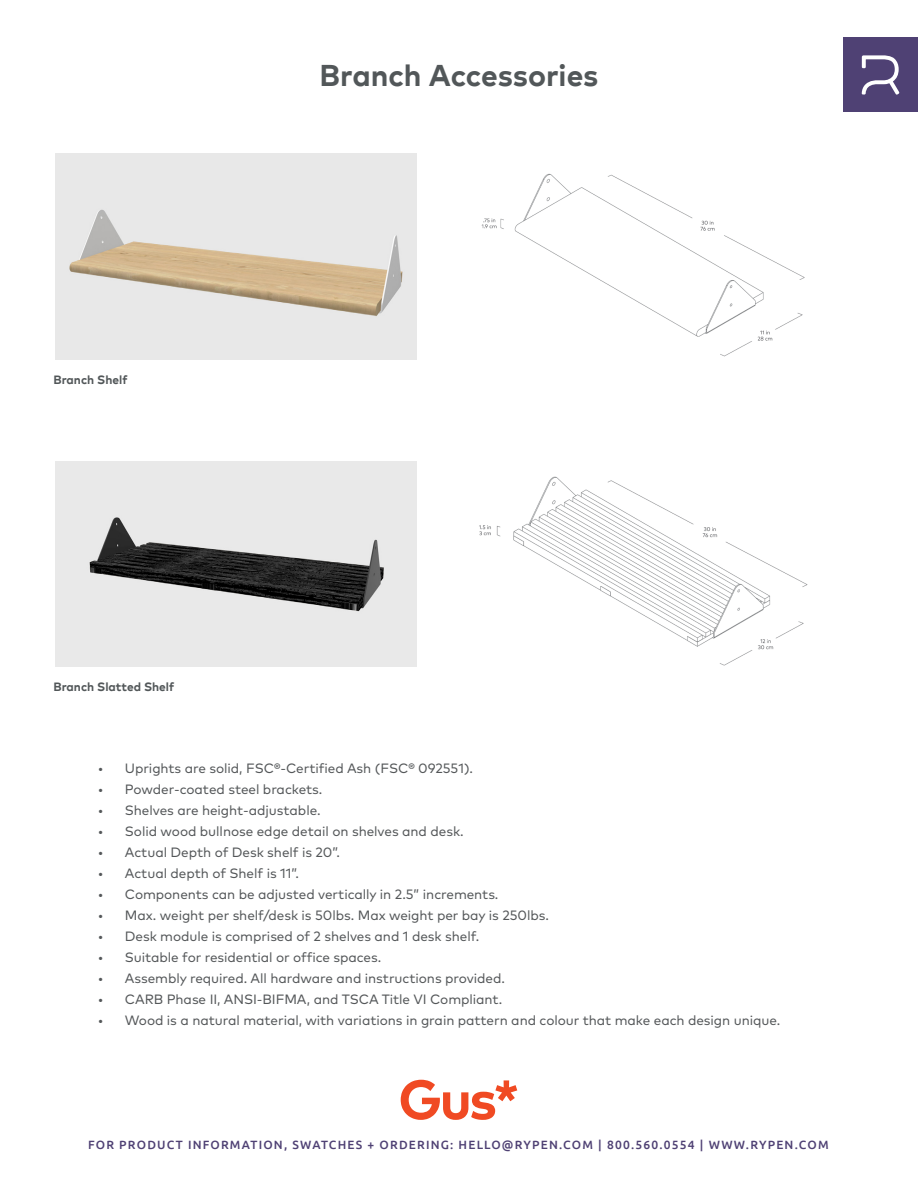
<style>
.page{position:relative;width:918px;height:1188px;background:#fff}
.page>*{position:absolute;margin:0;border:0;box-sizing:border-box;transform-origin:0 0}
.Product_Title{font:700 30px "Mark";color:#525759}
.t1{font:13.5px "Mark Pro";letter-spacing:-.005em;color:#545759}
.t2{font:500 12px "Ubuntu";letter-spacing:.1em;color:#4f4174}
.Product_Title-2{font:700 12px "Mark";color:#525759}
</style>
<div class="page">
<img style="left:481px;top:173px;width:324px;height:184px">
<img style="left:479px;top:476px;width:329px;height:190px">
<img style="left:56px;top:461px;width:360px;height:206px">
<img style="left:56px;top:154px;width:360px;height:205px">
<svg style="left:401px;top:1080px;width:116px;height:40px"></svg>
<div style="left:843px;top:38px;width:75px;height:74px;background:#4f4174"></div>
<svg style="left:862px;top:55px;width:37px;height:40px"></svg>
<p class="Product_Title-2" style="left:53px;top:372px;width:76px">Branch Shelf</p>
<p class="Product_Title-2" style="left:53px;top:679px;width:122px">Branch Slatted Shelf</p>
<p class="Product_Title" style="left:319px;top:56px;width:281px">Branch Accessories</p>
<p class="t1" style="left:98px;top:758px;width:377px">• Uprights are solid, FSC®-Certified Ash (FSC® 092551).</p>
<p class="t1" style="left:98px;top:779px;width:226px">• Powder-coated steel brackets.</p>
<p class="t1" style="left:98px;top:800px;width:224px">• Shelves are height-adjustable.</p>
<p class="t1" style="left:98px;top:821px;width:367px">• Solid wood bullnose edge detail on shelves and desk.</p>
<p class="t1" style="left:98px;top:842px;width:244px">• Actual Depth of Desk shelf is 20”.</p>
<p class="t1" style="left:98px;top:863px;width:203px">• Actual depth of Shelf is 11”.</p>
<p class="t1" style="left:98px;top:884px;width:402px">• Components can be adjusted vertically in 2.5” increments.</p>
<p class="t1" style="left:98px;top:905px;width:453px">• Max. weight per shelf/desk is 50lbs. Max weight per bay is 250lbs.</p>
<p class="t1" style="left:98px;top:926px;width:383px">• Desk module is comprised of 2 shelves and 1 desk shelf.</p>
<p class="t1" style="left:98px;top:947px;width:285px">• Suitable for residential or office spaces.</p>
<p class="t1" style="left:98px;top:968px;width:409px">• Assembly required. All hardware and instructions provided.</p>
<p class="t1" style="left:98px;top:989px;width:406px">• CARB Phase II, ANSI-BIFMA, and TSCA Title VI Compliant.</p>
<p class="t1" style="left:98px;top:1010px;width:684px">• Wood is a natural material, with variations in grain pattern and colour that make each design unique.</p>
<p class="t2" style="left:88px;top:1137px;width:742px">FOR PRODUCT INFORMATION, SWATCHES + ORDERING: HELLO@RYPEN.COM | 800.560.0554 | WWW.RYPEN.COM</p>
</div>
